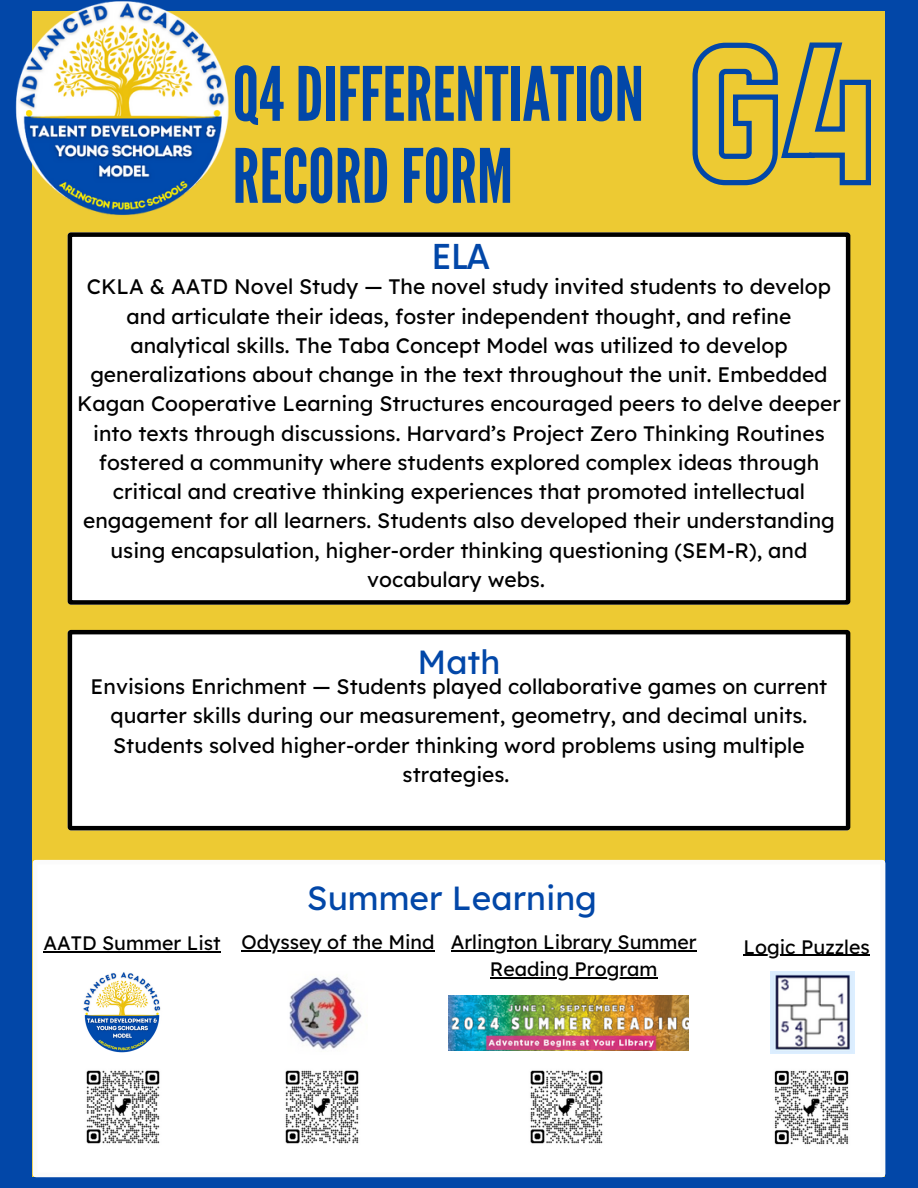
<style>
.page{position:relative;width:918px;height:1188px;background:#0247a8}
.page>*{position:absolute;margin:0;border:0;box-sizing:border-box;transform-origin:0 0}
.t1{font:74.7px/82.1px "League Gothic";color:#0247a8}
.t2{font:33.45px "Lexend Deca";color:#0247a8}
.t3{font:500 33.45px "Now";color:#0247a8}
.t4{font:21px/29.2px "Lexend Deca";color:#000;text-align:center}
.t5{font:19.5px "Lexend Deca";color:#000}
</style>
<div class="page">
<div style="left:33px;top:11px;width:852px;height:1165px;background:#edca33"></div>
<div style="left:68px;top:630px;width:782px;height:200px;background:#fff"></div>
<img style="left:15px;top:1px;width:214px;height:219px">
<div style="left:68px;top:232px;width:782px;height:373px;background:#fff"></div>
<svg style="left:692px;top:42px;width:179px;height:144px"></svg>
<div style="left:33px;top:860px;width:852px;height:317px;background:#fff"></div>
<img style="left:448px;top:995px;width:241px;height:55px">
<img style="left:279px;top:971px;width:89px;height:83px">
<img style="left:770px;top:971px;width:85px;height:82px">
<img style="left:768px;top:1064px;width:88px;height:87px">
<img style="left:81px;top:971px;width:82px;height:83px">
<img style="left:80px;top:1064px;width:86px;height:86px">
<img style="left:523px;top:1063px;width:87px;height:87px">
<img style="left:279px;top:1064px;width:86px;height:86px">
<hr style="left:451px;top:950px;width:246px;height:1px;background:#000">
<hr style="left:490px;top:977px;width:168px;height:1px;background:#000">
<hr style="left:241px;top:950px;width:194px;height:1px;background:#000">
<hr style="left:744px;top:955px;width:126px;height:1px;background:#000">
<hr style="left:44px;top:951px;width:177px;height:2px;background:#000">
<h2 class="t1" style="left:232px;top:55px;width:413px">Q4DIFFERENTIATION<br>RECORDFORM</h2>
<p class="t3" style="left:432px;top:239px;width:59px">ELA</p>
<h3 class="t4" style="left:77px;top:272px;width:765px">CKLA &amp; AATD Novel Study — The novel study invited students to develop and articulate their ideas, foster independent thought, and refine analytical skills. The Taba Concept Model was utilized to develop generalizations about change in the text throughout the unit. Embedded Kagan Cooperative Learning Structures encouraged peers to delve deeper into texts through discussions. Harvard’s Project Zero Thinking Routines fostered a community where students explored complex ideas through critical and creative thinking experiences that promoted intellectual engagement for all learners. Students also developed their understanding using encapsulation, higher-order thinking questioning (SEM-R), and vocabulary webs.</h3>
<h4 class="t2" style="left:418px;top:641px;width:84px">Math</h4>
<p class="t4" style="left:91px;top:672px;width:738px">Envisions Enrichment — Students played collaborative games on current quarter skills during our measurement, geometry, and decimal units.<br>Students solved higher-order thinking word problems using multiple strategies.</p>
<p class="t2" style="left:307px;top:877px;width:292px">Summer Learning</p>
<p class="t5" style="left:451px;top:929px;width:247px">Arlington Library Summer</p>
<p class="t5" style="left:490px;top:956px;width:169px">Reading Program</p>
<p class="t5" style="left:44px;top:929px;width:392px">AATD Summer List Odyssey of the Mind</p>
<h1 class="t5" style="left:744px;top:934px;width:128px">Logic Puzzles</h1>
</div>
